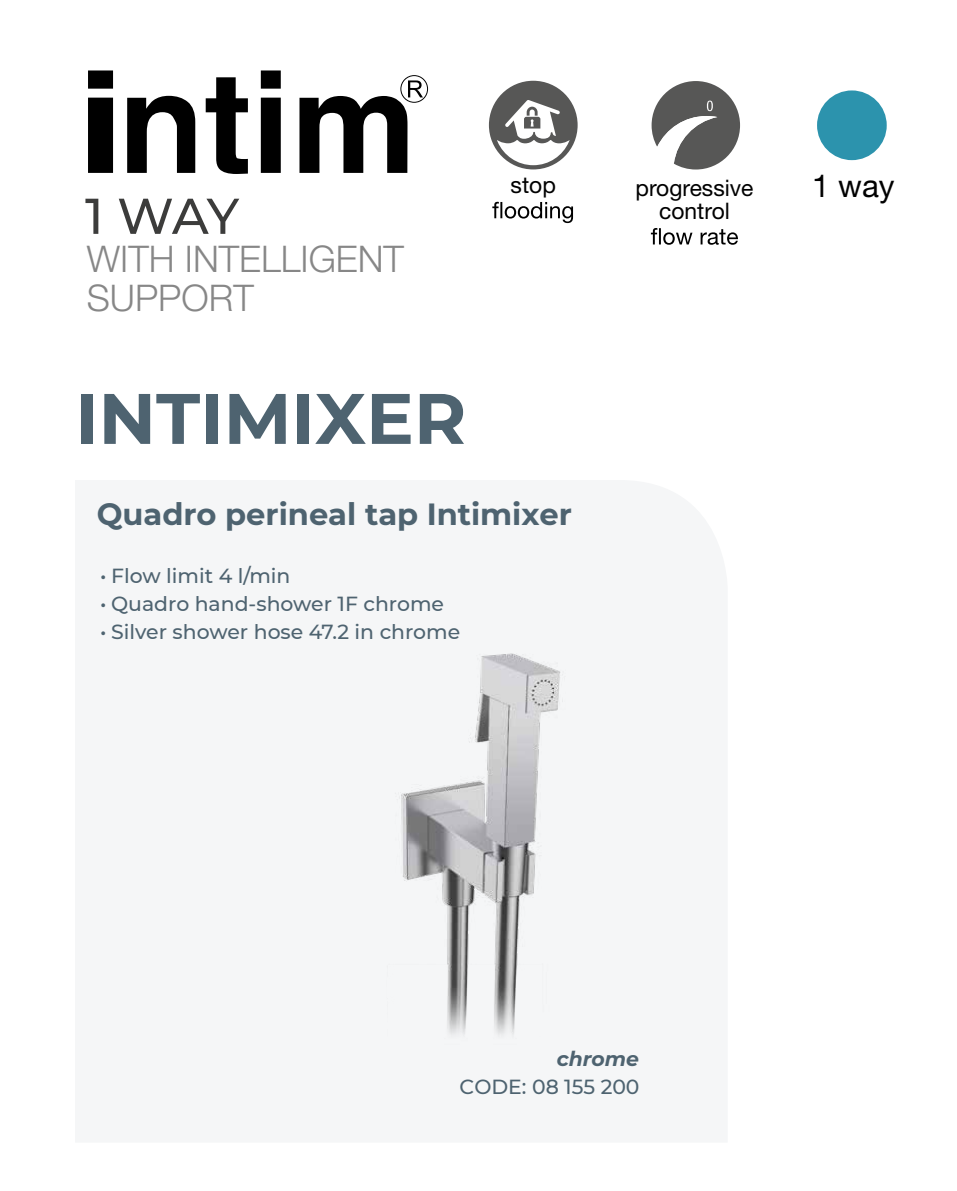
<style>
.page{position:relative;width:957px;height:1191px;background:#fff}
.page>*{position:absolute;margin:0;border:0;box-sizing:border-box;transform-origin:0 0}
.t1{font:700 71.25px "Montserrat";color:#4e6370}
.t2{font:500 50.25px "Montserrat";color:#3c3c3b}
.t3{font:300 36.75px/39.2px "Helvetica Neue LT Std";color:#878787}
.t4{font:31.35px "Helvetica Neue LT Std";color:#000}
.t5{font:700 30.6px "Montserrat";color:#4e6370}
.t6{font:22.8px "Helvetica Neue LT Std";color:#000}
.t7{font:500 20.4px "Montserrat";color:#4e6370}
.t8{font:italic 700 20.4px "Montserrat";color:#4e6370}
</style>
<div class="page">
<img style="left:386px;top:653px;width:180px;height:391px">
<svg style="left:88px;top:70px;width:25px;height:103px;background:#171717"></svg>
<svg style="left:127px;top:96px;width:68px;height:77px"></svg>
<svg style="left:206px;top:77px;width:42px;height:97px"></svg>
<svg style="left:261px;top:70px;width:20px;height:103px;background:#1a1a1a"></svg>
<svg style="left:299px;top:75px;width:129px;height:98px"></svg>
<div style="left:489px;top:81px;width:88px;height:88px;background:#575756;border-radius:50%"></div>
<svg style="left:497px;top:100px;width:73px;height:65px"></svg>
<svg style="left:492px;top:202px;width:81px;height:21px"></svg>
<div style="left:817px;top:90px;width:69px;height:70px;background:#2c93ad;border-radius:50%"></div>
<svg style="left:651px;top:228px;width:87px;height:17px"></svg>
<svg style="left:651px;top:81px;width:89px;height:88px"></svg>
<h2 class="t2" style="left:85px;top:181px;width:156px">1 WAY</h2>
<h3 class="t3" style="left:87px;top:238px;width:319px">WITH INTELLIGENT<br>SUPPORT</h3>
<h1 class="t1" style="left:75px;top:367px;width:393px">INTIMIXER</h1>
<p class="t6" style="left:510px;top:171px;width:47px">stop</p>
<p class="t6" style="left:635px;top:174px;width:119px">progressive</p>
<h3 class="t4" style="left:812px;top:167px;width:84px">1 way</h3>
<p class="t6" style="left:659px;top:197px;width:72px">control</p>
<h3 class="t5" style="left:97px;top:492px;width:477px">Quadro perineal tap Intimixer</h3>
<p class="t7" style="left:100px;top:561px;width:192px">• Flow limit 4 l/min</p>
<p class="t7" style="left:100px;top:589px;width:345px">• Quadro hand-shower 1F chrome</p>
<p class="t7" style="left:100px;top:617px;width:361px">• Silver shower hose 47.2 in chrome</p>
<p class="t8" style="left:557px;top:1044px;width:84px">chrome</p>
<p class="t7" style="left:459px;top:1072px;width:181px">CODE: 08 155 200</p>
</div>
